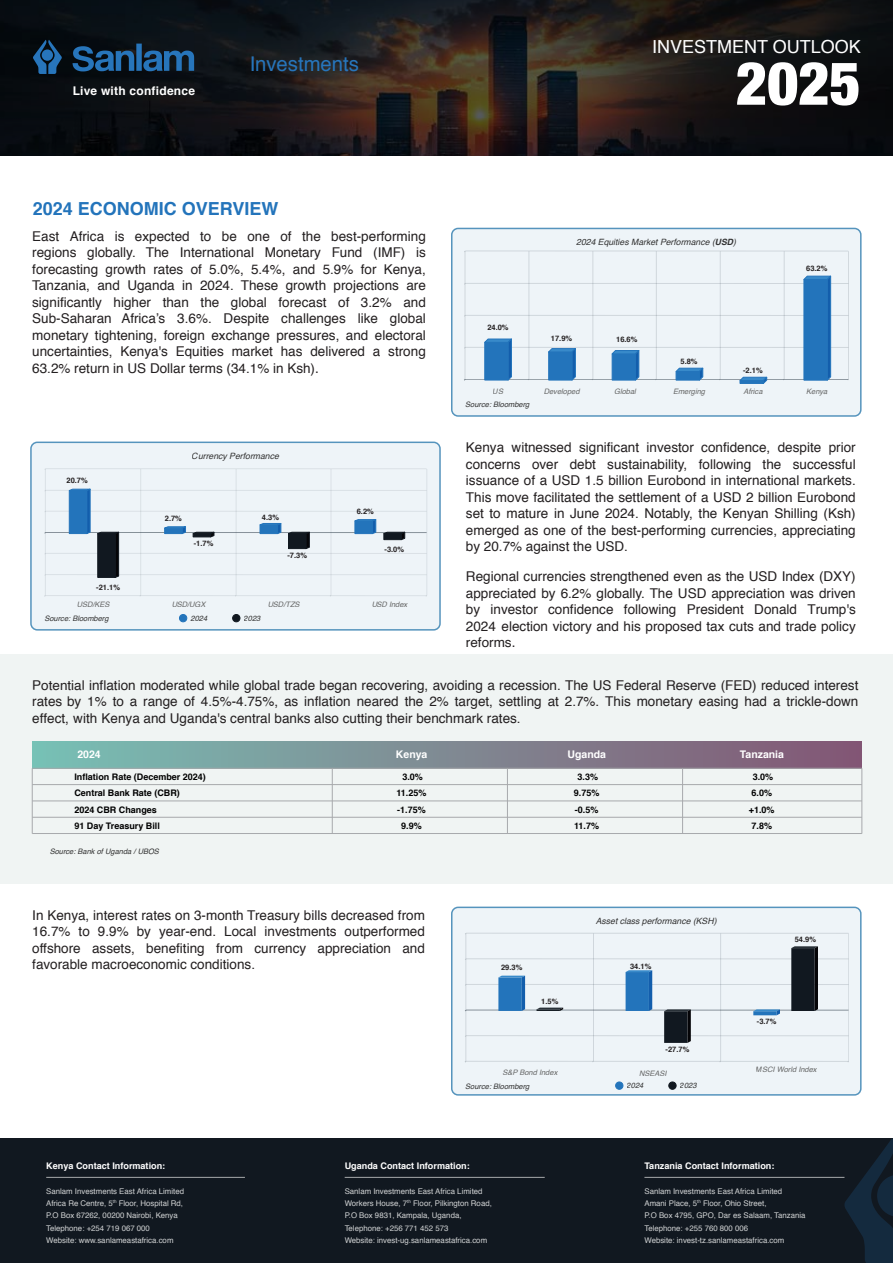
<style>
.page{position:relative;width:893px;height:1263px;background:#fff}
.page>*{position:absolute;margin:0;border:0;box-sizing:border-box;transform-origin:0 0}
.t1{font:900 condensed 60px "Helvetica Neue";color:#fff}
.t2{font:20.25px "Helvetica";color:#2775bb}
.t3{font:700 18px "Helvetica";color:#2374bb}
.t4{font:18px "Helvetica";color:#fff}
.t5{font:13.5px/16.5px "Helvetica";color:#231f20;text-align:justify}
.t6{font:700 12px "Helvetica";letter-spacing:.02em;color:#fff}
.t7{font:700 10.5px "Helvetica";color:#fff}
.t8{font:700 9.15px "Helvetica";color:#fff}
.t9{font:700 9px/16.5px "Helvetica";color:#000;text-align:center}
.t10{font:italic 8.7px "Helvetica";color:#333}
.t11{font:7.8px/12.3px "Helvetica";color:#d1d3d4}
.t12{font:italic 7.5px "Helvetica";color:#666767}
.t13{font:700 7.5px "Helvetica";color:#231f20}
.t14{font:italic 7.5px "Helvetica";color:#333}
.s1{font-weight:700}
</style>
<div class="page">
<svg style="left:0;top:0;width:893px;height:156px;background:#1a1717"></svg>
<svg style="left:33px;top:40px;width:161px;height:34px;background:#143452"></svg>
<div style="left:0;top:654px;width:893px;height:229px;background:#f0f4f3"></div>
<div style="left:452px;top:228px;width:409px;height:188px;background:#eef4f8;border-radius:6px"></div>
<svg style="left:464px;top:251px;width:385px;height:133px"></svg>
<div style="left:452px;top:907px;width:409px;height:188px;background:#eef4f8;border-radius:6px"></div>
<div style="left:31px;top:442px;width:409px;height:188px;background:#eef4f8;border-radius:6px"></div>
<svg style="left:44px;top:468px;width:383px;height:129px"></svg>
<div style="left:179px;top:614px;width:8px;height:8px;background:#2374bb;border-radius:50%"></div>
<div style="left:179px;top:614px;width:8px;height:8px;border:1px solid #2374bb;border-radius:50%"></div>
<div style="left:233px;top:614px;width:7px;height:8px;background:#111820;border-radius:50%"></div>
<div style="left:232px;top:614px;width:8px;height:8px;border:1px solid #111820;border-radius:50%"></div>
<div style="left:32px;top:741px;width:830px;height:27px;background:linear-gradient(to right,#79c0b4,#845573)"></div>
<hr style="left:32px;top:768px;width:830px;height:1px;background:#a7a9ac">
<hr style="left:32px;top:784px;width:830px;height:1px;background:#a7a9ac">
<hr style="left:32px;top:801px;width:830px;height:1px;background:#a7a9ac">
<hr style="left:32px;top:817px;width:830px;height:1px;background:#a7a9ac">
<hr style="left:32px;top:833px;width:830px;height:1px;background:#a7a9ac">
<hr style="left:332px;top:768px;width:1px;height:66px;background:#a7a9ac">
<hr style="left:32px;top:768px;width:1px;height:66px;background:#a7a9ac">
<hr style="left:507px;top:768px;width:1px;height:66px;background:#a7a9ac">
<hr style="left:682px;top:768px;width:1px;height:66px;background:#a7a9ac">
<hr style="left:862px;top:768px;width:1px;height:66px;background:#a7a9ac">
<svg style="left:465px;top:933px;width:384px;height:129px"></svg>
<div style="left:616px;top:1082px;width:7px;height:7px;background:#2374bb;border-radius:50%"></div>
<div style="left:615px;top:1082px;width:8px;height:7px;border:1px solid #2374bb;border-radius:50%"></div>
<div style="left:669px;top:1082px;width:7px;height:7px;background:#111820;border-radius:50%"></div>
<div style="left:669px;top:1082px;width:7px;height:7px;border:1px solid #111820;border-radius:50%"></div>
<div style="left:0;top:1138px;width:893px;height:125px;background:#111820"></div>
<svg style="left:844px;top:1139px;width:49px;height:124px"></svg>
<hr style="left:46px;top:1177px;width:199px;height:1px;background:#a7a9ac">
<hr style="left:345px;top:1177px;width:200px;height:1px;background:#a7a9ac">
<hr style="left:644px;top:1177px;width:200px;height:1px;background:#a7a9ac">
<p class="t6" style="left:73px;top:81px;width:124px">Live with confidence</p>
<h2 class="t2" style="left:250px;top:48px;width:111px">Investments</h2>
<h3 class="t4" style="left:652px;top:33px;width:210px">INVESTMENT OUTLOOK</h3>
<h1 class="t1" style="left:736px;top:46px;width:126px">2025</h1>
<h3 class="t3" style="left:33px;top:194px;width:247px">2024 ECONOMIC OVERVIEW</h3>
<p class="t5" style="left:32px;top:228px;width:395px">East Africa is expected to be one of the best-performing regions globally. The International Monetary Fund (IMF) is forecasting growth rates of 5.0%, 5.4%, and 5.9% for Kenya, Tanzania, and Uganda in 2024. These growth projections are significantly higher than the global forecast of 3.2% and Sub-Saharan Africa’s 3.6%. Despite challenges like global monetary tightening, foreign exchange pressures, and electoral uncertainties, Kenya's Equities market has delivered a strong 63.2% return in US Dollar terms (34.1% in Ksh).</p>
<p class="t10" style="left:576px;top:235px;width:161px">2024 Equities Market Performance (<span class="s1">USD</span>)</p>
<p class="t14" style="left:465px;top:398px;width:66px">Source: Bloomberg</p>
<p class="t13" style="left:806px;top:262px;width:23px">63.2%</p>
<p class="t13" style="left:487px;top:321px;width:23px">24.0%</p>
<p class="t13" style="left:551px;top:332px;width:23px">17.9%</p>
<p class="t13" style="left:616px;top:334px;width:23px">16.6%</p>
<p class="t13" style="left:680px;top:355px;width:19px">5.8%</p>
<p class="t13" style="left:743px;top:364px;width:21px">-2.1%</p>
<p class="t12" style="left:493px;top:385px;width:12px">US</p>
<p class="t12" style="left:544px;top:385px;width:37px">Developed</p>
<p class="t12" style="left:614px;top:385px;width:23px">Global</p>
<p class="t12" style="left:673px;top:385px;width:34px">Emerging</p>
<p class="t12" style="left:743px;top:385px;width:21px">Africa</p>
<p class="t12" style="left:806px;top:385px;width:23px">Kenya</p>
<p class="t13" style="left:67px;top:474px;width:23px">20.7%</p>
<p class="t13" style="left:96px;top:581px;width:25px">-21.1%</p>
<p class="t10" style="left:192px;top:449px;width:89px">Currency Performance</p>
<p class="t13" style="left:165px;top:512px;width:19px">2.7%</p>
<p class="t13" style="left:262px;top:511px;width:19px">4.3%</p>
<p class="t13" style="left:194px;top:538px;width:21px">-1.7%</p>
<p class="t13" style="left:287px;top:549px;width:21px">-7.3%</p>
<p class="t13" style="left:357px;top:505px;width:19px">6.2%</p>
<p class="t13" style="left:384px;top:543px;width:21px">-3.0%</p>
<p class="t12" style="left:77px;top:598px;width:34px">USD/KES</p>
<p class="t12" style="left:171px;top:598px;width:36px">USD/UGX</p>
<p class="t12" style="left:268px;top:598px;width:34px">USD/TZS</p>
<p class="t12" style="left:371px;top:598px;width:38px">USD Index</p>
<p class="t14" style="left:244px;top:612px;width:18px">2023</p>
<p class="t14" style="left:44px;top:612px;width:66px">Source: Bloomberg</p>
<p class="t14" style="left:191px;top:612px;width:18px">2024</p>
<p class="t5" style="left:466px;top:440px;width:391px">Kenya witnessed significant investor confidence, despite prior concerns over debt sustainability, following the successful issuance of a USD 1.5 billion Eurobond in international markets.<br>This move facilitated the settlement of a USD 2 billion Eurobond set to mature in June 2024. Notably, the Kenyan Shilling (Ksh) emerged as one of the best-performing currencies, appreciating by 20.7% against the USD.</p>
<p class="t5" style="left:466px;top:568px;width:391px">Regional currencies strengthened even as the USD Index (DXY) appreciated by 6.2% globally. The USD appreciation was driven by investor confidence following President Donald Trump's 2024 election victory and his proposed tax cuts and trade policy reforms.</p>
<p class="t5" style="left:32px;top:677px;width:828px">Potential inflation moderated while global trade began recovering, avoiding a recession. The US Federal Reserve (FED) reduced interest rates by 1% to a range of 4.5%-4.75%, as inflation neared the 2% target, settling at 2.7%. This monetary easing had a trickle-down effect, with Kenya and Uganda's central banks also cutting their benchmark rates.</p>
<p class="t7" style="left:396px;top:746px;width:33px">Kenya</p>
<p class="t9" style="left:396px;top:769px;width:32px">3.0%<br>11.25% -1.75%<br>9.9%</p>
<p class="t7" style="left:740px;top:746px;width:46px">Tanzania</p>
<p class="t9" style="left:749px;top:769px;width:27px">3.0%<br>6.0% +1.0%<br>7.8%</p>
<p class="t7" style="left:568px;top:746px;width:40px">Uganda</p>
<p class="t9" style="left:574px;top:769px;width:27px">3.3%<br>9.75% -0.5%<br>11.7%</p>
<p class="t7" style="left:77px;top:746px;width:25px">2024</p>
<p class="t9" style="left:74px;top:769px;width:133px;text-align:left">Inflation Rate (December 2024)<br>Central Bank Rate (CBR)<br>2024 CBR Changes<br>91 Day Treasury Bill</p>
<p class="t14" style="left:50px;top:845px;width:111px">Source: Bank of Uganda / UBOS</p>
<p class="t5" style="left:32px;top:907px;width:394px">In Kenya, interest rates on 3-month Treasury bills decreased from 16.7% to 9.9% by year-end. Local investments outperformed offshore assets, benefiting from currency appreciation and favorable macroeconomic conditions.</p>
<p class="t10" style="left:596px;top:914px;width:122px">Asset class performance (KSH)</p>
<p class="t13" style="left:630px;top:960px;width:23px">34.1%</p>
<p class="t13" style="left:501px;top:961px;width:23px">29.3%</p>
<p class="t13" style="left:541px;top:995px;width:19px">1.5%</p>
<p class="t13" style="left:666px;top:1043px;width:25px">-27.7%</p>
<p class="t12" style="left:502px;top:1066px;width:57px">S&amp;P Bond Index</p>
<p class="t12" style="left:639px;top:1067px;width:29px">NSEASI</p>
<p class="t14" style="left:465px;top:1080px;width:66px">Source: Bloomberg</p>
<p class="t14" style="left:627px;top:1080px;width:18px">2024</p>
<p class="t14" style="left:680px;top:1080px;width:18px">2023</p>
<p class="t13" style="left:795px;top:933px;width:23px">54.9%</p>
<p class="t13" style="left:757px;top:1015px;width:21px">-3.7%</p>
<p class="t12" style="left:756px;top:1064px;width:62px">MSCI World Index</p>
<p class="t8" style="left:46px;top:1158px;width:121px">Kenya Contact Information:</p>
<p class="t11" style="left:46px;top:1185px;width:139px">Sanlam Investments East Africa Limited Africa Re Centre, 5<sup>th</sup> Floor, Hospital Rd, P.O Box 67262, 00200 Nairobi, Kenya Telephone: +254 719 067 000<br>Website: www.sanlameastafrica.com</p>
<p class="t8" style="left:345px;top:1158px;width:127px">Uganda Contact Information:</p>
<p class="t11" style="left:345px;top:1185px;width:149px">Sanlam Investments East Africa Limited Workers House, 7<sup>th</sup> Floor, Pilkington Road, P.O Box 9831, Kampala, Uganda, Telephone: +256 771 452 573<br>Website: invest-ug.sanlameastafrica.com</p>
<p class="t8" style="left:644px;top:1158px;width:132px">Tanzania Contact Information:</p>
<p class="t11" style="left:644px;top:1185px;width:163px">Sanlam Investments East Africa Limited Amani Place, 5<sup>th</sup> Floor, Ohio Street,<br>P.O Box 4795, GPO, Dar es Salaam, Tanzania Telephone: +255 760 800 006<br>Website: invest-tz.sanlameastafrica.com</p>
</div>
